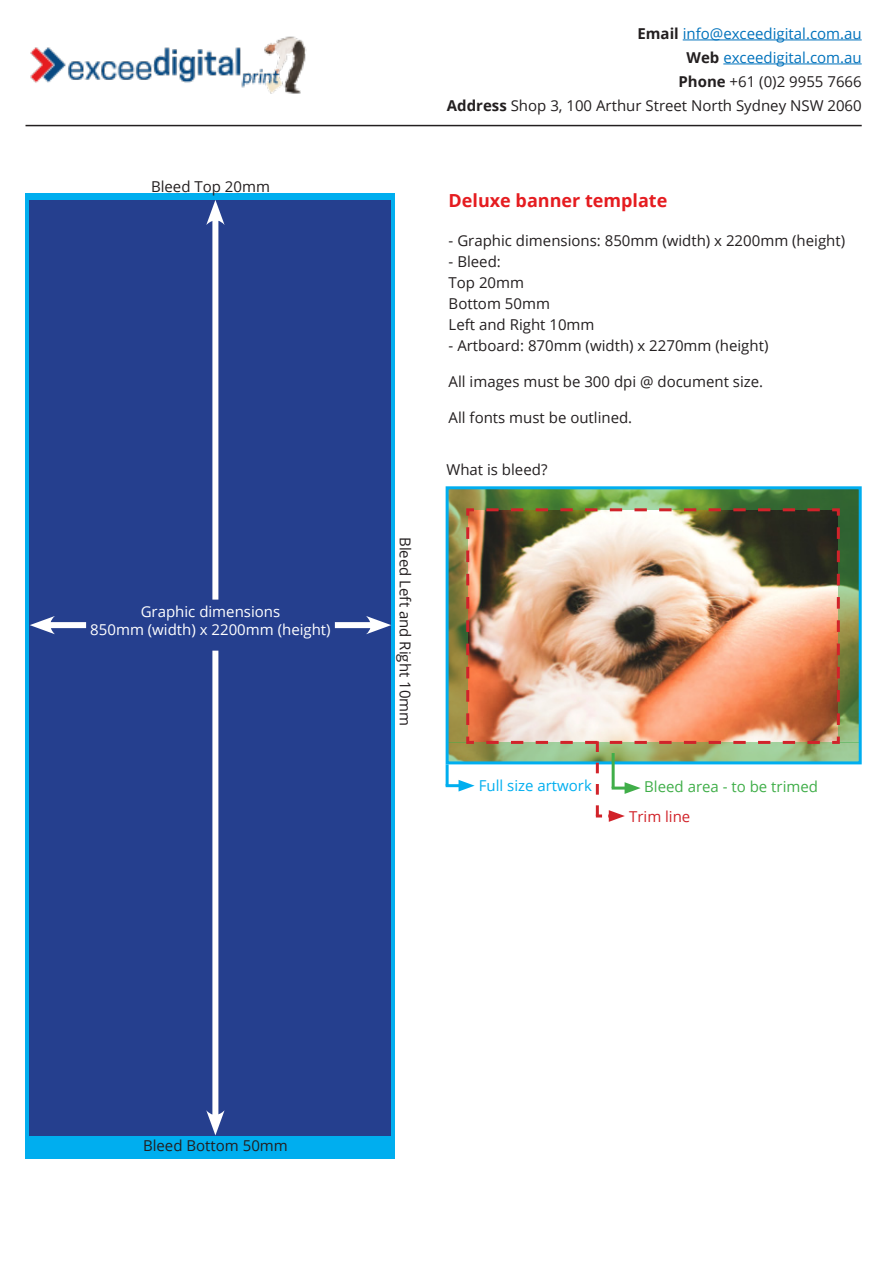
<style>
.page{position:relative;width:893px;height:1263px;background:#fff}
.page>*{position:absolute;margin:0;border:0;box-sizing:border-box;transform-origin:0 0}
.t1{font:700 18px "Open Sans";color:#e51c20}
.t2{font:15px "Open Sans";color:#231f20}
.t3{font:15px "Open Sans";color:#0072bc}
.t4{font:15px "Open Sans";color:#fff}
.t5{font:15px "Open Sans";color:#40ae49}
.t6{font:15px "Open Sans";color:#00aeef}
.t7{font:15px "Open Sans";color:#d1232a}
.s1{font-weight:700;color:#231f20}
.s2{font-weight:700}
</style>
<div class="page">
<div style="left:26px;top:193px;width:369px;height:966px;background:#00aeef"></div>
<div style="left:30px;top:200px;width:361px;height:935px;background:#253f8e"></div>
<div style="left:212px;top:215px;width:6px;height:385px;background:#fff"></div>
<svg style="left:206px;top:200px;width:19px;height:25px"></svg>
<div style="left:45px;top:622px;width:41px;height:6px;background:#fff"></div>
<svg style="left:30px;top:616px;width:25px;height:18px"></svg>
<div style="left:335px;top:622px;width:41px;height:6px;background:#fff"></div>
<svg style="left:366px;top:616px;width:25px;height:18px"></svg>
<div style="left:212px;top:651px;width:6px;height:470px;background:#fff"></div>
<svg style="left:206px;top:1110px;width:19px;height:25px"></svg>
<svg style="left:450px;top:490px;width:408px;height:20px;background:#618e42"></svg>
<svg style="left:450px;top:510px;width:15px;height:232px;background:#8d8542"></svg>
<svg style="left:841px;top:510px;width:17px;height:232px;background:#648347"></svg>
<svg style="left:450px;top:742px;width:408px;height:18px"></svg>
<img style="left:465px;top:507px;width:376px;height:238px">
<div style="left:446px;top:486px;width:416px;height:278px;border:3px solid #00aeef"></div>
<hr style="left:446px;top:764px;width:3px;height:22px;background:#00aeef">
<hr style="left:446px;top:784px;width:18px;height:3px;background:#00aeef">
<svg style="left:459px;top:780px;width:16px;height:11px"></svg>
<svg style="left:486px;top:741px;width:340px;height:81px"></svg>
<hr style="left:26px;top:125px;width:836px;height:1px;background:#231f20">
<img style="left:30px;top:36px;width:277px;height:58px">
<hr style="left:683px;top:40px;width:179px;height:1px;background:#0072bc">
<hr style="left:723px;top:64px;width:139px;height:1px;background:#0072bc">
<p class="t2" style="left:151px;top:176px;width:120px">Bleed Top 20mm</p>
<p class="t4" style="left:141px;top:602px;width:141px">Graphic dimensions</p>
<p class="t4" style="left:90px;top:620px;width:242px">850mm (width) x 2200mm (height)</p>
<p class="t2" style="left:416px;top:537px;width:191px;rotate:90deg">Bleed Left and Right 10mm</p>
<p class="t3" style="left:637px;top:23px;width:226px"><span class="s1">Email</span> info@exceedigital.com.au</p>
<p class="t3" style="left:687px;top:47px;width:177px"><span class="s1">Web</span> exceedigital.com.au</p>
<p class="t2" style="left:678px;top:71px;width:185px"><span class="s2">Phone</span> +61 (0)2 9955 7666</p>
<p class="t2" style="left:447px;top:95px;width:416px"><span class="s2">Address</span> Shop 3, 100 Arthur Street North Sydney NSW 2060</p>
<p class="t1" style="left:449px;top:188px;width:220px">Deluxe banner template</p>
<p class="t2" style="left:449px;top:231px;width:398px">- Graphic dimensions: 850mm (width) x 2200mm (height)</p>
<p class="t2" style="left:449px;top:252px;width:54px">- Bleed:</p>
<p class="t2" style="left:449px;top:273px;width:77px">Top 20mm</p>
<p class="t2" style="left:449px;top:294px;width:103px">Bottom 50mm</p>
<p class="t2" style="left:449px;top:315px;width:147px">Left and Right 10mm</p>
<p class="t2" style="left:449px;top:336px;width:321px">- Artboard: 870mm (width) x 2270mm (height)</p>
<p class="t2" style="left:449px;top:372px;width:316px">All images must be 300 dpi @ document size.</p>
<p class="t2" style="left:449px;top:408px;width:185px">All fonts must be outlined.</p>
<p class="t2" style="left:446px;top:459px;width:102px">What is bleed?</p>
<p class="t6" style="left:479px;top:775px;width:115px">Full size artwork</p>
<p class="t5" style="left:644px;top:776px;width:175px">Bleed area - to be trimed</p>
<p class="t7" style="left:629px;top:806px;width:63px">Trim line</p>
<p class="t2" style="left:143px;top:1135px;width:146px">Bleed Bottom 50mm</p>
</div>
